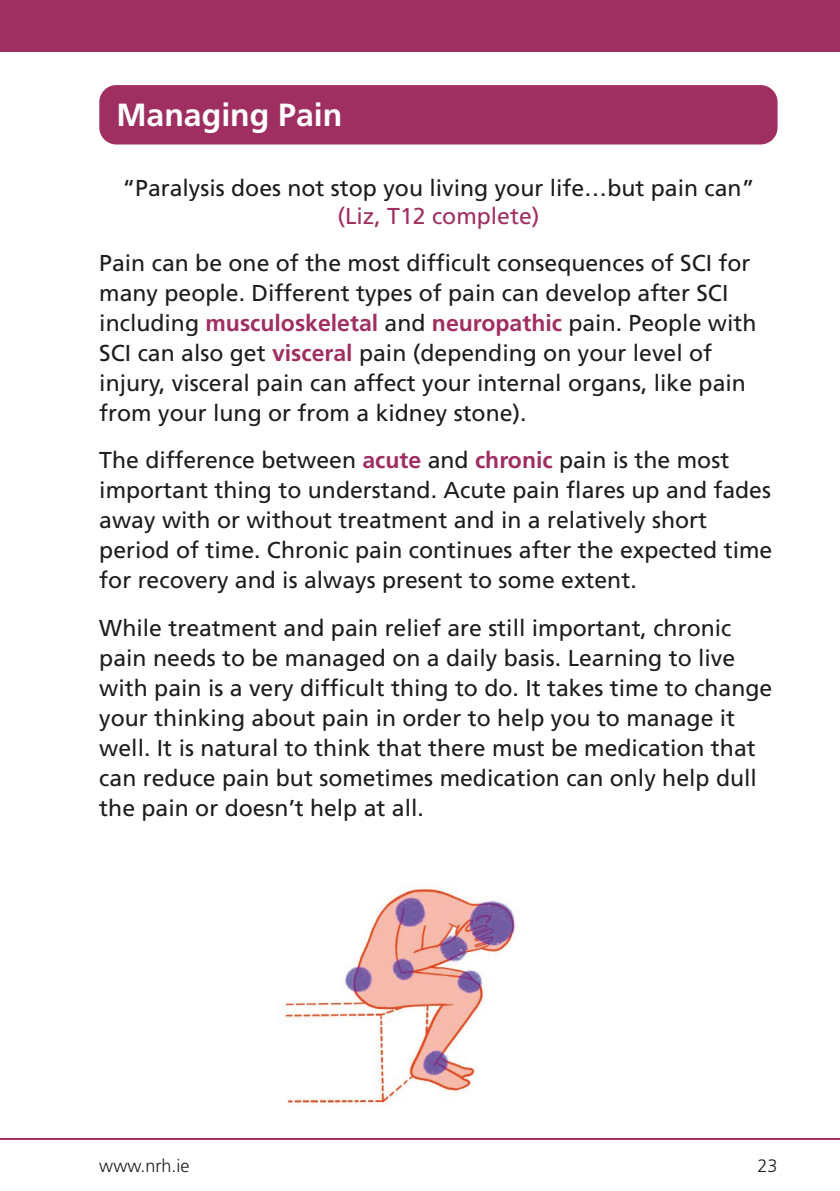
<style>
.page{position:relative;width:840px;height:1191px;background:#fff}
.page>*{position:absolute;margin:0;border:0;box-sizing:border-box;transform-origin:0 0}
.t1{font:700 32px "Frutiger CE";color:#fff}
.t2{font:23px/30px "Frutiger CE";color:#1d1d1b}
.t3{font:23px "Frutiger CE";color:#9f2f61}
.t4{font:300 18px "Frutiger";color:#1d1d1b}
.s1{font-weight:700;color:#9f2f61}
</style>
<div class="page">
<hr style="left:0;top:1138px;width:839px;height:2px;background:#9f2f61">
<div style="left:0;top:0;width:839px;height:51px;background:#9f2f61"></div>
<div style="left:99px;top:85px;width:678px;height:59px;background:#9f2f61;border-radius:17px"></div>
<img style="left:283px;top:888px;width:236px;height:219px">
<p class="t1" style="left:116px;top:96px;width:227px">Managing Pain</p>
<p class="t2" style="left:122px;top:173px;width:633px">“Paralysis does not stop you living your life…but pain can”</p>
<p class="t3" style="left:337px;top:203px;width:203px">(Liz, T12 complete)</p>
<p class="t2" style="left:99px;top:248px;width:658px">Pain can be one of the most difficult consequences of SCI for many people. Different types of pain can develop after SCI including <span class="s1">musculoskeletal</span> and <span class="s1">neuropathic</span> pain. People with SCI can also get <span class="s1">visceral</span> pain (depending on your level of injury, visceral pain can affect your internal organs, like pain from your lung or from a kidney stone).</p>
<p class="t2" style="left:99px;top:445px;width:674px">The difference between <span class="s1">acute</span> and <span class="s1">chronic</span> pain is the most important thing to understand. Acute pain flares up and fades away with or without treatment and in a relatively short period of time. Chronic pain continues after the expected time for recovery and is always present to some extent.</p>
<p class="t2" style="left:99px;top:612px;width:674px">While treatment and pain relief are still important, chronic pain needs to be managed on a daily basis. Learning to live with pain is a very difficult thing to do. It takes time to change your thinking about pain in order to help you to manage it well. It is natural to think that there must be medication that can reduce pain but sometimes medication can only help dull the pain or doesn’t help at all.</p>
<p class="t4" style="left:99px;top:1155px;width:92px">www.nrh.ie</p>
<p class="t4" style="left:757px;top:1155px;width:22px">23</p>
</div>
